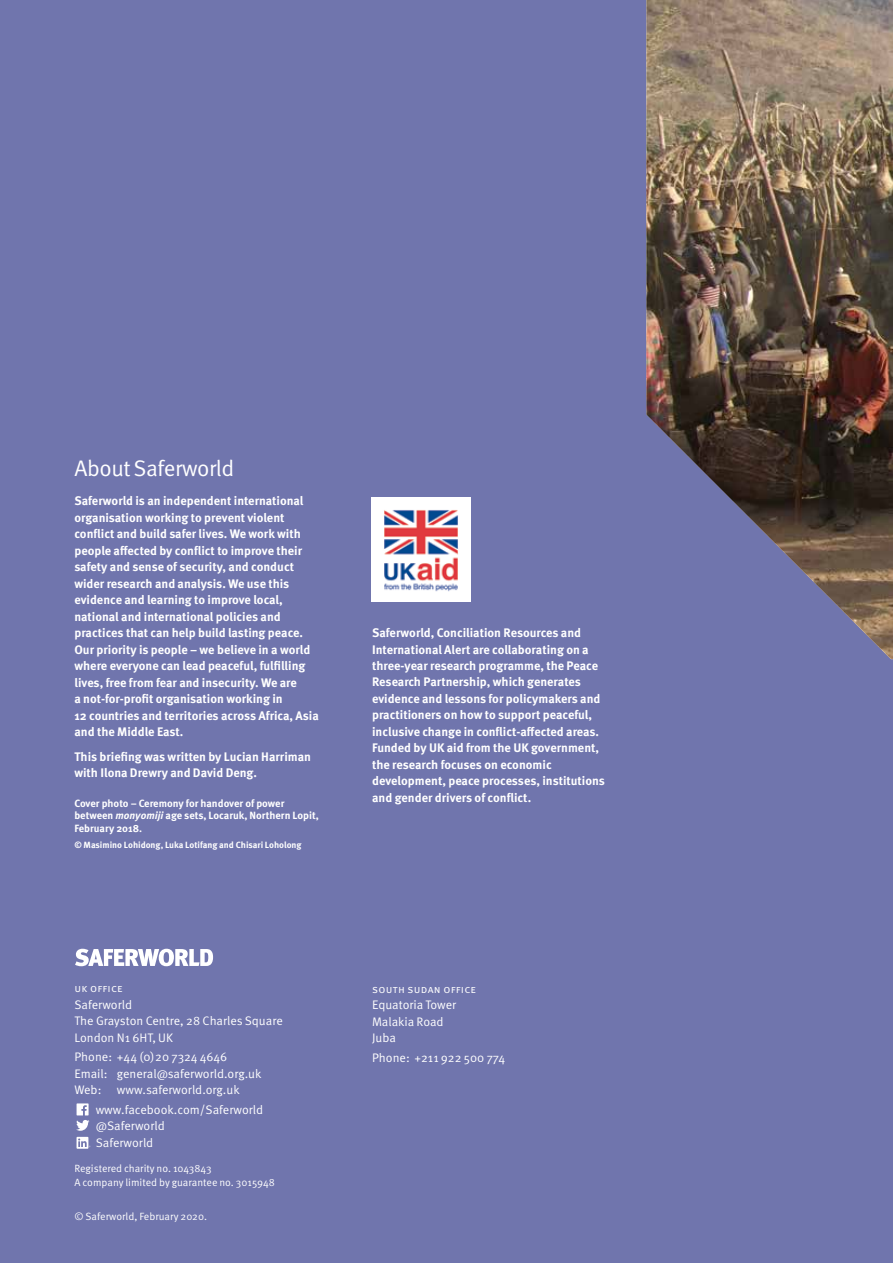
<style>
.page{position:relative;width:893px;height:1263px;background:#7075ad}
.page>*{position:absolute;margin:0;border:0;box-sizing:border-box;transform-origin:0 0}
.t1{font:22.5px "Meta Pro";letter-spacing:-.02em;color:#fff}
.t2{font:700 12.3px/16.5px "Meta Pro";color:#fff}
.t3{font:12.3px/16.5px "Meta Pro";color:#fff}
.t4{font:11.25px "Meta Pro";letter-spacing:.02em;color:#fff}
.t5{font:700 10.5px/12.8px "Meta Pro";color:#fff}
.t6{font:10.5px/13.5px "Meta Pro";color:#fff}
.t7{font:700 9px "Meta Pro";color:#fff}
.s1{font-style:italic}
</style>
<div class="page">
<svg style="left:76px;top:1103px;width:13px;height:28px"></svg>
<svg style="left:77px;top:1137px;width:13px;height:12px"></svg>
<svg style="left:75px;top:949px;width:138px;height:17px"></svg>
<img style="left:372px;top:497px;width:98px;height:105px">
<img style="left:646px;top:0;width:247px;height:659px">
<h1 class="t1" style="left:74px;top:455px;width:161px">About Saferworld</h1>
<p class="t2" style="left:74px;top:493px;width:246px">Saferworld is an independent international organisation working to prevent violent conflict and build safer lives. We work with people affected by conflict to improve their safety and sense of security, and conduct wider research and analysis. We use this evidence and learning to improve local, national and international policies and practices that can help build lasting peace.<br>Our priority is people – we believe in a world where everyone can lead peaceful, fulfilling lives, free from fear and insecurity. We are<br>a not-for-profit organisation working in<br>12 countries and territories across Africa, Asia and the Middle East.</p>
<p class="t2" style="left:74px;top:748px;width:238px">This briefing was written by Lucian Harriman with Ilona Drewry and David Deng.</p>
<p class="t5" style="left:74px;top:797px;width:246px">Cover photo – Ceremony for handover of power between <span class="s1">monyomiji</span> age sets, Locaruk, Northern Lopit,<br>February 2018.</p>
<p class="t7" style="left:74px;top:839px;width:229px">© Masimino Lohidong, Luka Lotifang and Chisari Loholong</p>
<p class="t2" style="left:372px;top:625px;width:234px">Saferworld, Conciliation Resources and International Alert are collaborating on a three-year research programme, the Peace Research Partnership, which generates evidence and lessons for policymakers and practitioners on how to support peaceful, inclusive change in conflict-affected areas.<br>Funded by UK aid from the UK government, the research focuses on economic development, peace processes, institutions and gender drivers of conflict.</p>
<p class="t4" style="left:74px;top:982px;width:50px">uk office</p>
<p class="t3" style="left:74px;top:996px;width:210px">Saferworld<br>The Grayston Centre, 28 Charles Square<br>London N1 6HT, UK</p>
<p class="t3" style="left:74px;top:1049px;width:189px">Phone: +44 (0)20 7324 4646<br>Email: general@saferworld.org.uk<br>Web:</p>
<p class="t3" style="left:96px;top:1080px;width:169px;line-height:19.5px;text-align:center">www.saferworld.org.uk www.facebook.com/Saferworld</p>
<p class="t3" style="left:96px;top:1118px;width:71px">@Saferworld<br>Saferworld</p>
<p class="t6" style="left:74px;top:1162px;width:202px">Registered charity no. 1043843<br>A company limited by guarantee no. 3015948</p>
<p class="t6" style="left:74px;top:1210px;width:134px">© Saferworld, February 2020.</p>
<p class="t4" style="left:372px;top:982px;width:105px">south sudan office</p>
<p class="t3" style="left:372px;top:997px;width:86px">Equatoria Tower<br>Malakia Road<br>Juba</p>
<p class="t3" style="left:372px;top:1049px;width:135px">Phone: +211 922 500 774</p>
</div>
